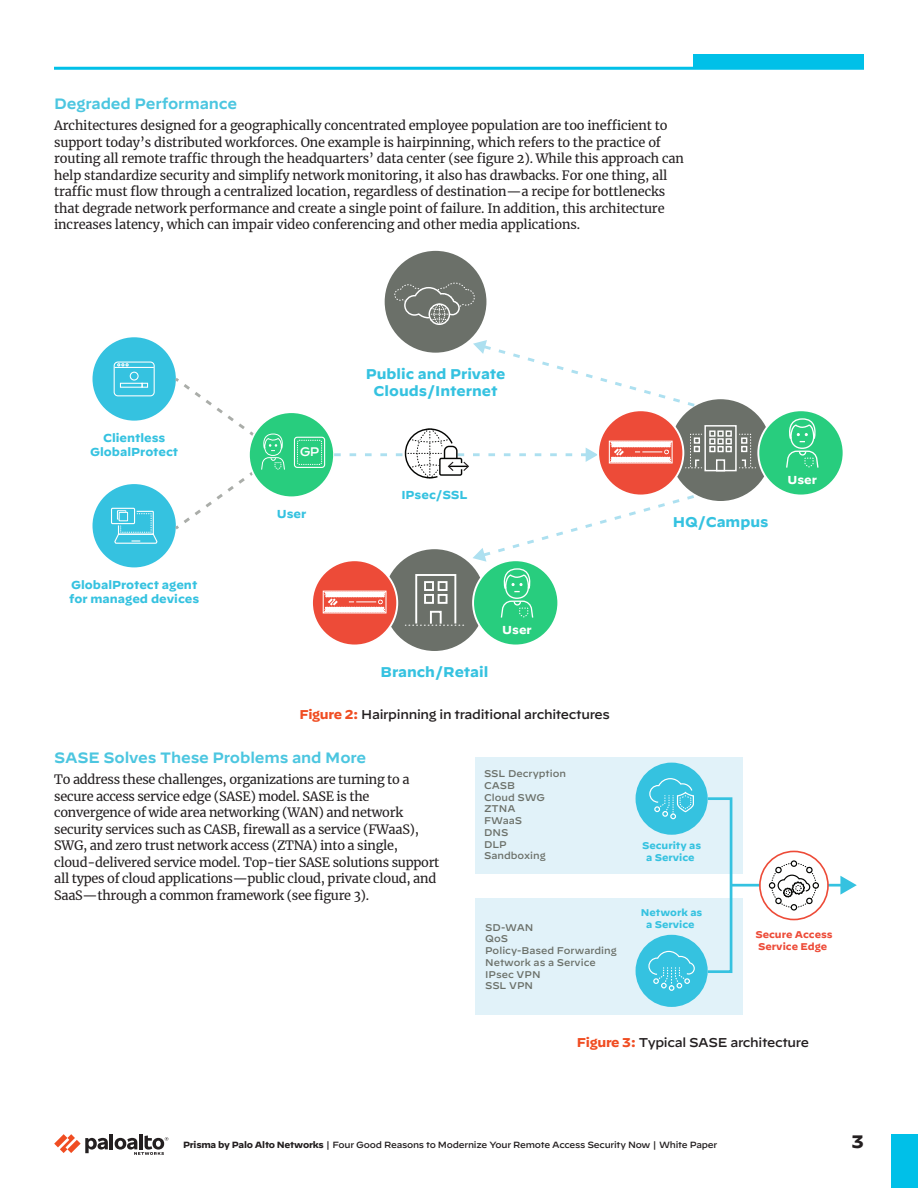
<style>
.page{position:relative;width:918px;height:1188px;background:#fff}
.page>*{position:absolute;margin:0;border:0;box-sizing:border-box;transform-origin:0 0}
.t1{font:700 18px "Decimal";color:#231f20}
.t2{font:600 15px "Decimal";letter-spacing:-.01em;color:#4cc6e0}
.t3{font:700 14.1px/17px "Decimal";color:#35c2e0;text-align:center}
.body-text{font:12.75px/16.5px "Merriweather";letter-spacing:-.01em;color:#231f20}
.figure-title{font:500 12.75px "Decimal";letter-spacing:-.025em;color:#231f20}
.t4{font:500 12.45px "Decimal";color:#fff}
.t5{font:700 11.55px/13.8px "Decimal";color:#35c2e0;text-align:center}
.t6{font:700 11.55px "Decimal";color:#fff}
.t7{font:500 9.75px/11.7px "Decimal";color:#6b7069}
.t8{font:700 9.75px/11.7px "Decimal";color:#35c2e0;text-align:center}
.t9{font:700 9.75px/11.7px "Decimal";color:#ed4b38}
.t10{font:500 9px "Decimal";letter-spacing:-.025em;color:#231f20}
.s1{font-weight:700;color:#f04d22}
.s2{font-weight:700}
</style>
<div class="page">
<hr style="left:110px;top:1134px;width:3px;height:15px;background:#231f20">
<svg style="left:54px;top:1134px;width:54px;height:19px"></svg>
<hr style="left:139px;top:1134px;width:4px;height:15px;background:#231f20">
<svg style="left:115px;top:1135px;width:53px;height:20px"></svg>
<div style="left:891px;top:1134px;width:27px;height:54px;background:#00c0e8"></div>
<div style="left:693px;top:54px;width:171px;height:14px;background:#00c0e8"></div>
<hr style="left:54px;top:67px;width:810px;height:3px;background:#00c0e8">
<div style="left:92px;top:336px;width:85px;height:86px;background:#35c2e0;border-radius:50%"></div>
<div style="left:91px;top:335px;width:87px;height:88px;border:2px solid #fff;border-radius:50%"></div>
<div style="left:92px;top:483px;width:85px;height:85px;background:#35c2e0;border-radius:50%"></div>
<div style="left:91px;top:482px;width:87px;height:87px;border:2px solid #fff;border-radius:50%"></div>
<div style="left:114px;top:362px;width:41px;height:34px;border:1px solid #fff;border-radius:4px"></div>
<hr style="left:115px;top:367px;width:39px;height:1px;background:#fff">
<svg style="left:117px;top:363px;width:12px;height:3px"></svg>
<div style="left:120px;top:383px;width:23px;height:5px;border:1px solid #fff"></div>
<svg style="left:142px;top:383px;width:6px;height:5px"></svg>
<div style="left:130px;top:372px;width:9px;height:9px;border:1px solid #fff;border-radius:50%"></div>
<svg style="left:114px;top:510px;width:44px;height:34px"></svg>
<div style="left:111px;top:508px;width:24px;height:16px;border:1px solid #fff"></div>
<div style="left:249px;top:412px;width:85px;height:85px;background:#28cd7e;border-radius:50%"></div>
<svg style="left:172px;top:375px;width:114px;height:157px"></svg>
<div style="left:294px;top:437px;width:31px;height:31px;border:1px solid #fff;border-radius:3px"></div>
<div style="left:297px;top:440px;width:25px;height:25px;border:1px dashed #fff;border-radius:2px"></div>
<div style="left:382px;top:548px;width:105px;height:104px;background:#6b7069;border-radius:50%"></div>
<div style="left:415px;top:574px;width:41px;height:50px;border:2px solid #fff"></div>
<div style="left:430px;top:611px;width:12px;height:14px;border:2px solid #fff"></div>
<div style="left:424px;top:581px;width:10px;height:10px;border:2px solid #fff"></div>
<div style="left:438px;top:581px;width:10px;height:10px;border:2px solid #fff"></div>
<div style="left:424px;top:594px;width:10px;height:10px;border:2px solid #fff"></div>
<div style="left:438px;top:594px;width:10px;height:10px;border:2px solid #fff"></div>
<svg style="left:405px;top:625px;width:59px;height:1px"></svg>
<div style="left:312px;top:560px;width:85px;height:86px;background:#ed4b38;border-radius:50%"></div>
<div style="left:311px;top:559px;width:87px;height:87px;border:2px solid #fff;border-radius:50%"></div>
<div style="left:323px;top:591px;width:64px;height:22px;border:1px solid #fff"></div>
<svg style="left:324px;top:592px;width:61px;height:21px"></svg>
<div style="left:384px;top:250px;width:104px;height:104px;background:#6b7069;border-radius:50%"></div>
<div style="left:382px;top:249px;width:107px;height:106px;border:2px solid #fff;border-radius:50%"></div>
<svg style="left:394px;top:282px;width:81px;height:43px"></svg>
<div style="left:669px;top:398px;width:104px;height:104px;background:#6b7069;border-radius:50%"></div>
<div style="left:758px;top:410px;width:86px;height:86px;background:#28cd7e;border-radius:50%"></div>
<div style="left:757px;top:409px;width:88px;height:87px;border:2px solid #fff;border-radius:50%"></div>
<svg style="left:786px;top:418px;width:33px;height:50px"></svg>
<div style="left:598px;top:410px;width:85px;height:86px;background:#ed4b38;border-radius:50%"></div>
<div style="left:597px;top:409px;width:87px;height:87px;border:2px solid #fff;border-radius:50%"></div>
<div style="left:609px;top:441px;width:64px;height:22px;border:1px solid #fff"></div>
<svg style="left:611px;top:442px;width:60px;height:21px"></svg>
<div style="left:473px;top:560px;width:85px;height:86px;background:#28cd7e;border-radius:50%"></div>
<div style="left:472px;top:559px;width:87px;height:87px;border:2px solid #fff;border-radius:50%"></div>
<svg style="left:500px;top:568px;width:34px;height:50px"></svg>
<div style="left:704px;top:425px;width:33px;height:46px;border:1px solid #fff"></div>
<div style="left:716px;top:459px;width:9px;height:12px;border:1px solid #fff"></div>
<div style="left:709px;top:438px;width:7px;height:6px;border:1px solid #fff"></div>
<div style="left:717px;top:438px;width:7px;height:6px;border:1px solid #fff"></div>
<div style="left:709px;top:430px;width:7px;height:7px;border:1px solid #fff"></div>
<div style="left:717px;top:430px;width:7px;height:7px;border:1px solid #fff"></div>
<div style="left:726px;top:430px;width:6px;height:7px;border:1px solid #fff"></div>
<div style="left:709px;top:446px;width:7px;height:6px;border:1px solid #fff"></div>
<div style="left:717px;top:446px;width:7px;height:6px;border:1px solid #fff"></div>
<svg style="left:726px;top:438px;width:6px;height:14px"></svg>
<svg style="left:686px;top:433px;width:16px;height:35px"></svg>
<svg style="left:739px;top:433px;width:17px;height:35px"></svg>
<svg style="left:473px;top:340px;width:225px;height:69px"></svg>
<svg style="left:473px;top:493px;width:224px;height:69px"></svg>
<svg style="left:334px;top:428px;width:264px;height:51px"></svg>
<div style="left:476px;top:757px;width:267px;height:116px;background:#e1f2f9"></div>
<div style="left:636px;top:763px;width:72px;height:72px;background:#35c2e0;border-radius:50%"></div>
<svg style="left:649px;top:778px;width:45px;height:41px"></svg>
<div style="left:476px;top:898px;width:267px;height:116px;background:#e1f2f9"></div>
<div style="left:636px;top:935px;width:72px;height:72px;background:#35c2e0;border-radius:50%"></div>
<svg style="left:648px;top:950px;width:47px;height:41px"></svg>
<div style="left:706px;top:797px;width:26px;height:176px;border:3px solid #35c2e0"></div>
<hr style="left:731px;top:884px;width:112px;height:3px;background:#35c2e0">
<svg style="left:840px;top:876px;width:17px;height:19px"></svg>
<div style="left:760px;top:851px;width:68px;height:69px;background:#fff;border-radius:50%"></div>
<div style="left:759px;top:851px;width:70px;height:69px;border:2px solid #ed4b38;border-radius:50%"></div>
<div style="left:791px;top:860px;width:6px;height:7px;border:1px solid #040503;border-radius:50%"></div>
<div style="left:791px;top:904px;width:6px;height:7px;border:1px solid #040503;border-radius:50%"></div>
<div style="left:813px;top:882px;width:6px;height:7px;border:1px solid #040503;border-radius:50%"></div>
<div style="left:769px;top:882px;width:6px;height:7px;border:1px solid #040503;border-radius:50%"></div>
<svg style="left:771px;top:863px;width:45px;height:45px"></svg>
<p class="t2" style="left:54px;top:90px;width:185px">Degraded Performance</p>
<p class="body-text" style="left:54px;top:117px;width:631px">Architectures designed for a geographically concentrated employee population are too inefficient to support today’s distributed workforces. One example is hairpinning, which refers to the practice of routing all remote traffic through the headquarters’ data center (see figure 2). While this approach can help standardize security and simplify network monitoring, it also has drawbacks. For one thing, all traffic must flow through a centralized location, regardless of destination—a recipe for bottlenecks that degrade network performance and create a single point of failure. In addition, this architecture increases latency, which can impair video conferencing and other media applications.</p>
<p class="t5" style="left:90px;top:431px;width:89px">Clientless<br>GlobalProtect</p>
<p class="t5" style="left:69px;top:579px;width:132px;text-align:left">GlobalProtect agent for managed devices</p>
<p class="t4" style="left:300px;top:440px;width:21px">GP</p>
<p class="t5" style="left:277px;top:507px;width:31px">User</p>
<p class="t3" style="left:366px;top:366px;width:141px">Public and Private<br>Clouds/Internet</p>
<p class="t5" style="left:401px;top:489px;width:68px">IPsec/SSL</p>
<p class="t3" style="left:381px;top:664px;width:109px">Branch/Retail</p>
<p class="t6" style="left:502px;top:624px;width:31px">User</p>
<p class="figure-title" style="left:299px;top:702px;width:312px"><span class="s1">Figure 2:</span> Hairpinning in traditional architectures</p>
<p class="t2" style="left:54px;top:744px;width:314px">SASE Solves These Problems and More</p>
<p class="body-text" style="left:54px;top:771px;width:387px">To address these challenges, organizations are turning to a secure access service edge (SASE) model. SASE is the convergence of wide area networking (WAN) and network security services such as CASB, firewall as a service (FWaaS), SWG, and zero trust network access (ZTNA) into a single, cloud-delivered service model. Top-tier SASE solutions support all types of cloud applications—public cloud, private cloud, and SaaS—through a common framework (see figure 3).</p>
<p class="t7" style="left:484px;top:767px;width:84px">SSL Decryption<br>CASB<br>Cloud SWG<br>ZTNA<br>FWaaS<br>DNS<br>DLP<br>Sandboxing</p>
<p class="t3" style="left:673px;top:514px;width:97px">HQ/Campus</p>
<p class="t6" style="left:788px;top:474px;width:31px">User</p>
<p class="t8" style="left:642px;top:840px;width:61px">Security as a Service</p>
<p class="t8" style="left:641px;top:907px;width:63px">Network as a Service</p>
<p class="t7" style="left:485px;top:920px;width:133px">SD-WAN<br>QoS<br>Policy-Based Forwarding<br>Network as a Service<br>IPsec VPN<br>SSL VPN</p>
<p class="t9" style="left:755px;top:929px;width:79px">Secure Access<br>Service Edge</p>
<p class="figure-title" style="left:577px;top:1030px;width:234px"><span class="s1">Figure 3:</span> Typical SASE architecture</p>
<p class="t10" style="left:183px;top:1137px;width:536px"><span class="s2">Prisma by Palo Alto Networks</span> | Four Good Reasons to Modernize Your Remote Access Security Now | White Paper</p>
<h1 class="t1" style="left:852px;top:1132px;width:14px">3</h1>
</div>
